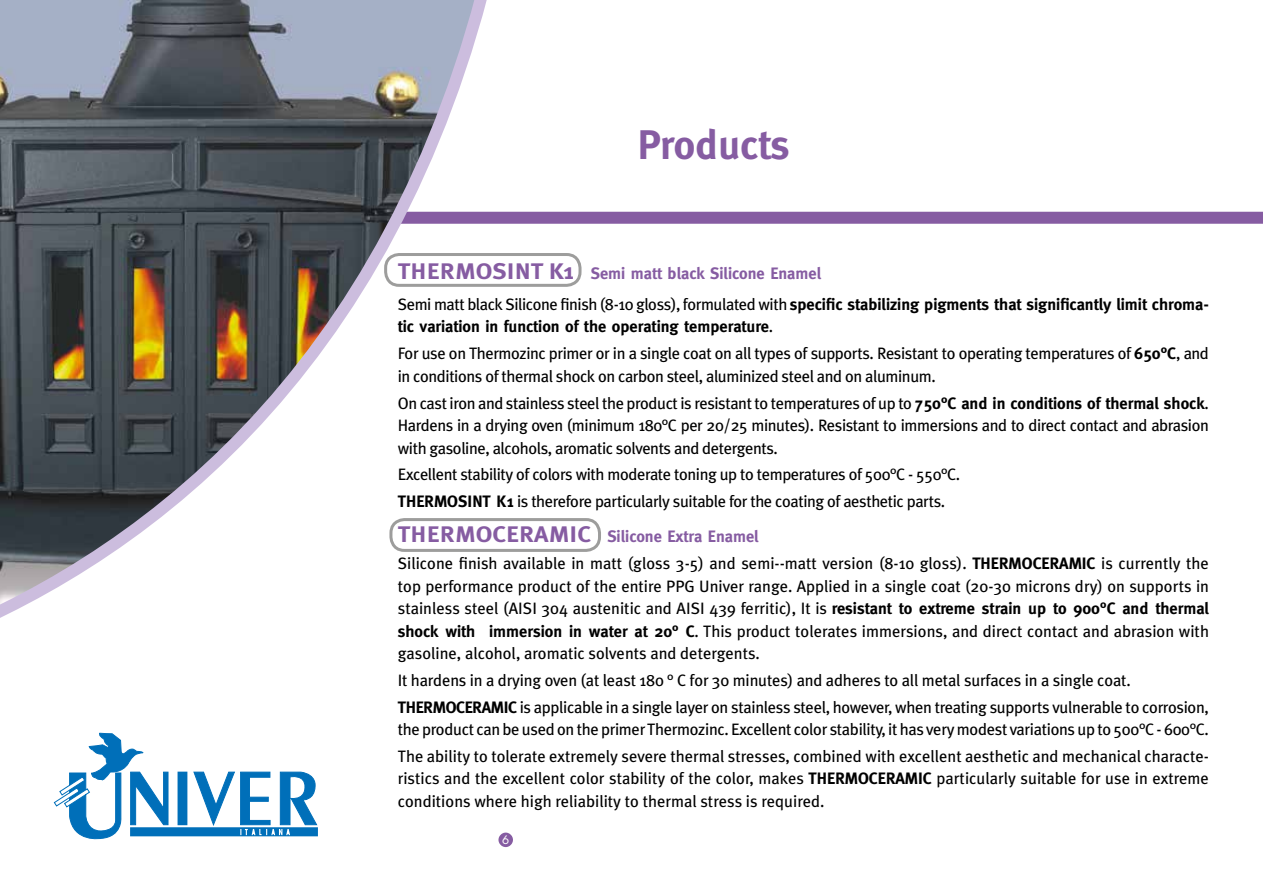
<style>
.page{position:relative;width:1263px;height:893px;background:#fff}
.page>*{position:absolute;margin:0;border:0;box-sizing:border-box;transform-origin:0 0}
.t1{font:700 41.25px "Meta";color:#865ca2}
.t2{font:16.5px/22.5px "Meta Plus";letter-spacing:-.02em;color:#000}
.t3{font:700 16.5px/31px "Meta";color:#000}
.t4{font:16.5px/22.5px "Meta Plus";color:#000}
.t5{font:700 16.5px "Meta";color:#865ca2}
.t6{font:11.55px "Futura";color:#fff}
.s1{font-family:"Meta Plus";font-size:22.5px;color:#865ca2}
.s2{color:#865ca2}
.s3{font-family:"Meta Plus";font-weight:400}
.s4{font-family:"Meta";font-weight:700}
.s5{font-family:"Meta Plus";font-size:22.5px}
</style>
<div class="page">
<div style="left:400px;top:212px;width:863px;height:12px;background:#865ca2"></div>
<svg style="left:54px;top:733px;width:264px;height:107px"></svg>
<svg style="left:496px;top:830px;width:20px;height:20px"></svg>
<div style="left:493px;top:827px;width:25px;height:25px;border:5px solid #fff;border-radius:50%"></div>
<svg style="left:0;top:0;width:582px;height:618px"></svg>
<div style="left:384px;top:253px;width:197px;height:34px;border:3px solid #9d9d9c;border-radius:14px"></div>
<div style="left:389px;top:518px;width:212px;height:34px;border:3px solid #9d9d9c;border-radius:14px"></div>
<h1 class="t1" style="left:638px;top:121px;width:153px">Products</h1>
<p class="t3" style="left:398px;top:258px;width:813px"><span class="s1">THERMOSINT K1</span> <span class="s2">Semi matt black Silicone Enamel<br></span><span class="s3">Semi matt black Silicone finish (8-10 gloss), formulated with</span> specific stabilizing pigments that significantly limit chroma-</p>
<p class="t3" style="left:398px;top:311px;width:377px">tic variation in function of the operating temperature<span class="s3">.</span></p>
<p class="t2" style="left:398px;top:342px;width:813px">For use on Thermozinc primer or in a single coat on all types of supports. Resistant to operating temperatures of <span class="s4">650°C</span>, and in conditions of thermal shock on carbon steel, aluminized steel and on aluminum.</p>
<p class="t2" style="left:398px;top:391px;width:813px;text-align:justify">On cast iron and stainless steel the product is resistant to temperatures of up to <span class="s4">750°C and in conditions of thermal shock</span>.<br>Hardens in a drying oven (minimum 180°C per 20/25 minutes). Resistant to immersions and to direct contact and abrasion with gasoline, alcohols, aromatic solvents and detergents.</p>
<p class="t2" style="left:398px;top:461px;width:564px;line-height:26.7px">Excellent stability of colors with moderate toning up to temperatures of 500°C - 550°C.<br><span class="s4">THERMOSINT K1</span> is therefore particularly suitable for the coating of aesthetic parts.</p>
<p class="t5" style="left:398px;top:527px;width:362px"><span class="s5">THERMOCERAMIC</span> Silicone Extra Enamel</p>
<p class="t2" style="left:398px;top:552px;width:813px;text-align:justify">Silicone finish available in matt (gloss 3-5) and semi--matt version (8-10 gloss). <span class="s4">THERMOCERAMIC</span> is currently the top performance product of the entire PPG Univer range. Applied in a single coat (20-30 microns dry) on supports in stainless steel (AISI 304 austenitic and AISI 439 ferritic), It is <span class="s4">resistant to extreme strain up to 900°C and thermal shock with immersion in water at 20° C</span>. This product tolerates immersions, and direct contact and abrasion with gasoline, alcohol, aromatic solvents and detergents.</p>
<p class="t2" style="left:398px;top:667px;width:813px;line-height:26.7px">It hardens in a drying oven (at least 180 ° C for 30 minutes) and adheres to all metal surfaces in a single coat.<br><span class="s4">THERMOCERAMIC</span> is applicable in a single layer on stainless steel, however, when treating supports vulnerable to corrosion,</p>
<p class="t2" style="left:398px;top:716px;width:813px;line-height:26.7px">the product can be used on the primer Thermozinc. Excellent color stability, it has very modest variations up to 500°C - 600°C.<br>The ability to tolerate extremely severe thermal stresses, combined with excellent aesthetic and mechanical characte-</p>
<p class="t4" style="left:398px;top:767px;width:813px">ristics and the excellent color stability of the color, makes <span class="s4">THERMOCERAMIC</span> particularly suitable for use in extreme conditions where high reliability to thermal stress is required.</p>
<p class="t6" style="left:502px;top:832px;width:9px">6</p>
</div>
